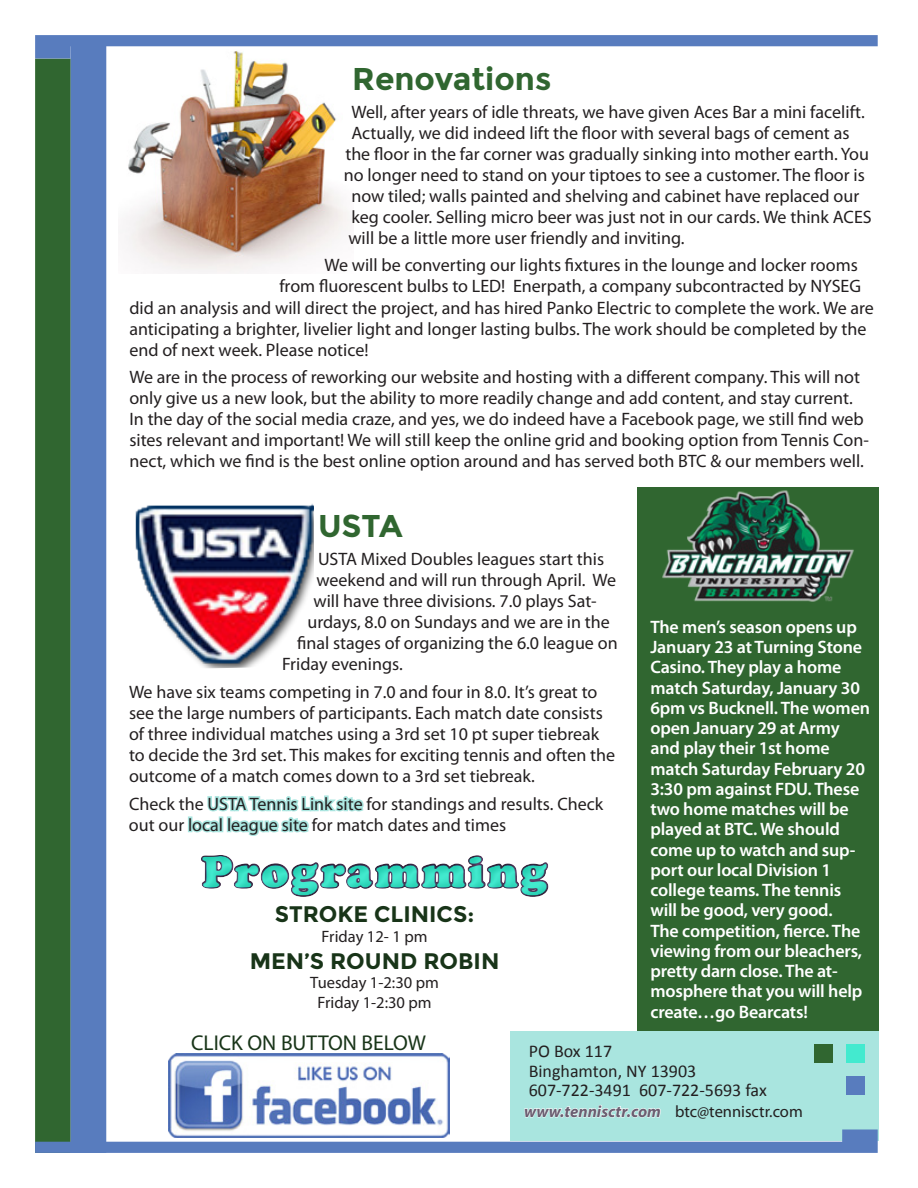
<style>
.page{position:relative;width:918px;height:1188px;background:#fff}
.page>*{position:absolute;margin:0;border:0;box-sizing:border-box;transform-origin:0 0}
.t1{font:900 45px "Cooper";letter-spacing:.07em;color:#43eacf}
.t2{font:700 31.5px "Montserrat";letter-spacing:-.005em;color:#306630}
.t3{font:700 22.5px "Montserrat";color:#183418}
.t4{font:21.45px "Myriad Pro";color:#183418}
.t5{font:18px/21px "Myriad Pro";color:#231f20}
.t6{font:600 18px/20.2px "Myriad Pro";letter-spacing:-.01em;color:#fff}
.t7{font:18px/19.5px "Calibri";color:#231f20}
.t8{font:16.5px/19.8px "Myriad Pro";color:#231f20;text-align:center}
.t9{font:italic 700 16.5px "Myriad Pro";color:#6b5e71}
.s1{font-weight:400;font-style:normal;color:#231f20}
</style>
<div class="page">
<div style="left:637px;top:487px;width:241px;height:550px;background:#306630"></div>
<img style="left:125px;top:59px;width:225px;height:214px">
<div style="left:35px;top:59px;width:36px;height:1094px;background:#306630"></div>
<div style="left:71px;top:38px;width:35px;height:1115px;background:#587cbe"></div>
<svg style="left:35px;top:35px;width:843px;height:24px"></svg>
<div style="left:510px;top:1032px;width:368px;height:109px;background:#a9e5df"></div>
<div style="left:846px;top:1044px;width:19px;height:19px;background:#43eacf"></div>
<div style="left:846px;top:1076px;width:19px;height:19px;background:#587cbe"></div>
<div style="left:815px;top:1044px;width:18px;height:19px;background:#306630"></div>
<svg style="left:524px;top:1104px;width:137px;height:14px"></svg>
<svg style="left:35px;top:1129px;width:843px;height:24px"></svg>
<img style="left:135px;top:503px;width:179px;height:166px">
<img style="left:662px;top:490px;width:192px;height:112px">
<img style="left:168px;top:1054px;width:281px;height:83px">
<div style="left:188px;top:816px;width:4px;height:16px;border:3px solid #a9e5df"></div>
<svg style="left:190px;top:795px;width:359px;height:102px"></svg>
<h2 class="t2" style="left:352px;top:60px;width:201px">RENOVATIONS</h2>
<p class="t5" style="left:351px;top:101px;width:515px">Well, after years of idle threats, we have given Aces Bar a mini facelift.</p>
<p class="t5" style="left:351px;top:122px;width:500px">Actually, we did indeed lift the floor with several bags of cement as</p>
<p class="t5" style="left:345px;top:143px;width:525px">the floor in the far corner was gradually sinking into mother earth. You</p>
<p class="t5" style="left:344px;top:164px;width:522px">no longer need to stand on your tiptoes to see a customer. The floor is</p>
<p class="t5" style="left:351px;top:185px;width:509px">now tiled; walls painted and shelving and cabinet have replaced our</p>
<p class="t5" style="left:351px;top:206px;width:522px">keg cooler. Selling micro beer was just not in our cards. We think ACES</p>
<p class="t5" style="left:348px;top:227px;width:338px">will be a little more user friendly and inviting.</p>
<p class="t5" style="left:324px;top:255px;width:535px">We will be converting our lights fixtures in the lounge and locker rooms</p>
<p class="t5" style="left:279px;top:276px;width:583px">from fluorescent bulbs to LED! Enerpath, a company subcontracted by NYSEG</p>
<p class="t5" style="left:129px;top:297px;width:746px">did an analysis and will direct the project, and has hired Panko Electric to complete the work. We are</p>
<p class="t5" style="left:129px;top:318px;width:739px">anticipating a brighter, livelier light and longer lasting bulbs. The work should be completed by the</p>
<p class="t5" style="left:129px;top:339px;width:241px">end of next week. Please notice!</p>
<p class="t5" style="left:129px;top:366px;width:741px">We are in the process of reworking our website and hosting with a different company. This will not only give us a new look, but the ability to more readily change and add content, and stay current.<br>In the day of the social media craze, and yes, we do indeed have a Facebook page, we still find web sites relevant and important! We will still keep the online grid and booking option from Tennis Con&shy;nect, which we find is the best online option around and has served both BTC &amp; our members well.</p>
<h2 class="t2" style="left:318px;top:508px;width:86px">U STA</h2>
<p class="t5" style="left:318px;top:548px;width:288px">USTA Mixed Doubles leagues start this</p>
<p class="t5" style="left:317px;top:569px;width:301px">weekend and will run through April. We</p>
<p class="t5" style="left:314px;top:590px;width:285px">will have three divisions. 7.0 plays Sat-</p>
<p class="t5" style="left:308px;top:611px;width:304px">urdays, 8.0 on Sundays and we are in the</p>
<p class="t5" style="left:297px;top:632px;width:322px">final stages of organizing the 6.0 league on</p>
<p class="t5" style="left:282px;top:653px;width:122px">Friday evenings.</p>
<p class="t5" style="left:129px;top:681px;width:488px">We have six teams competing in 7.0 and four in 8.0. It’s great to see the large numbers of participants. Each match date consists of three individual matches using a 3rd set 10 pt super tiebreak to decide the 3rd set. This makes for exciting tennis and often the outcome of a match comes down to a 3rd set tiebreak.</p>
<p class="t5" style="left:129px;top:793px;width:476px">Check the USTA Tennis Link site for standings and results. Check out our local league site for match dates and times</p>
<h1 class="t1" style="left:202px;top:845px;width:347px">Programming</h1>
<p class="t3" style="left:275px;top:900px;width:201px">STROKE CLINICS:</p>
<p class="t8" style="left:322px;top:926px;width:107px">Friday 12- 1 pm</p>
<p class="t3" style="left:250px;top:947px;width:251px">MEN’S ROUND ROBIN</p>
<p class="t8" style="left:310px;top:973px;width:130px">Tuesday 1-2:30 pm<br>Friday 1-2:30 pm</p>
<p class="t6" style="left:650px;top:616px;width:221px">The men’s season opens up<br>January 23 at Turning Stone<br>Casino. They play a home match Saturday, January 30<br>6pm vs Bucknell. The women open January 29 at Army and play their 1st home match Saturday February 20<br>3:30 pm against FDU. These two home matches will be played at BTC. We should come up to watch and sup&shy;port our local Division 1 college teams. The tennis will be good, very good.<br>The competition, fierce. The viewing from our bleachers, pretty darn close. The at&shy;mosphere that you will help create…go Bearcats!</p>
<p class="t4" style="left:191px;top:1029px;width:237px">CLICK ON BUTTON BELOW</p>
<p class="t7" style="left:529px;top:1042px;width:240px">PO Box 117<br>Binghamton, NY 13903<br>607-722-3491 607-722-5693 fax</p>
<p class="t9" style="left:524px;top:1101px;width:280px">www.tennisctr.com <span class="s1">btc@tennisctr.com</span></p>
</div>
